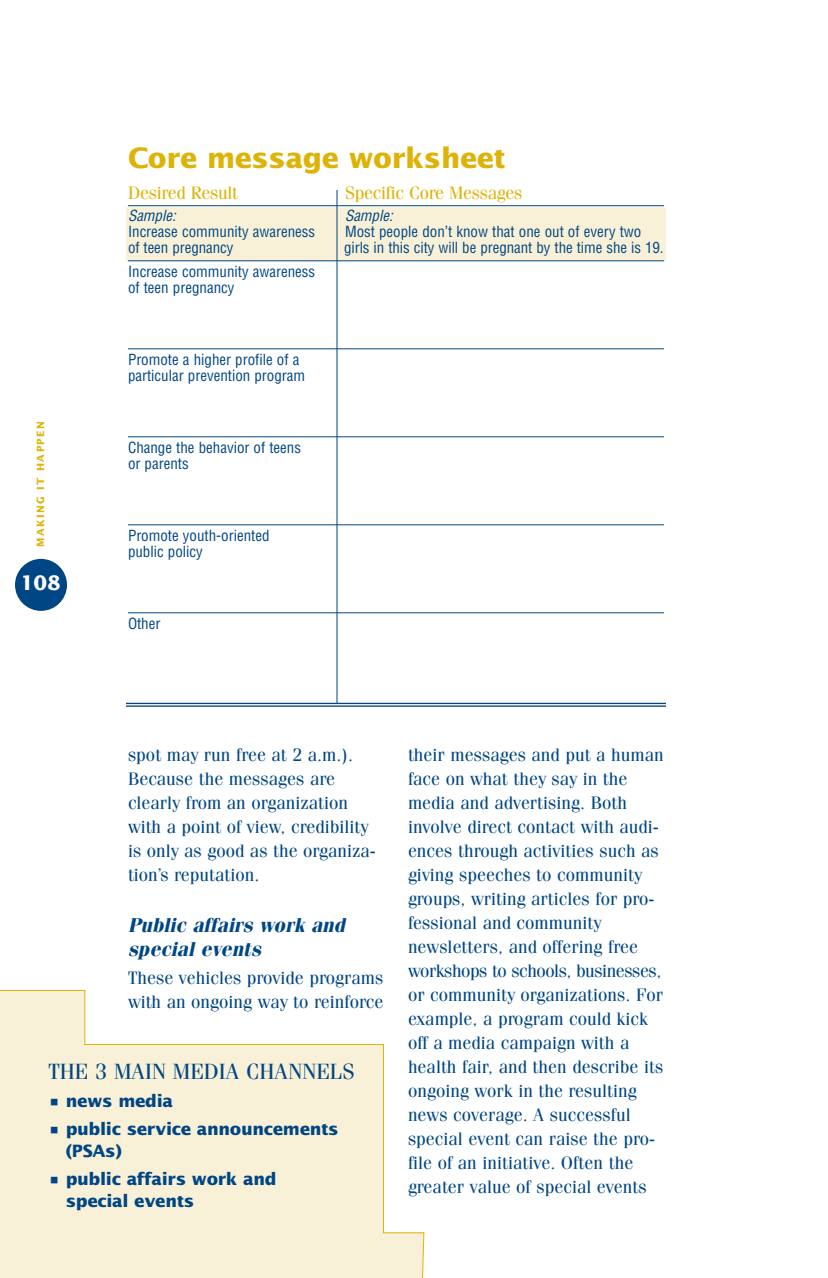
<style>
.page{position:relative;width:828px;height:1278px;background:#fff}
.page>*{position:absolute;margin:0;border:0;box-sizing:border-box;transform-origin:0 0}
.t1{font:700 28px "Lucida Sans";letter-spacing:-.015em;color:#deb308}
.t2{font:22px "Fenice";color:#004684}
.t3{font:italic 700 20px/24px "Fenice";color:#004684}
.t4{font:700 20px "Lucida Sans";color:#fff}
.t5{font:18px/24px "Fenice";color:#004684}
.t6{font:18px "Fenice";letter-spacing:-.015em;color:#deb308}
.t7{font:700 17px/22px "Lucida Sans";letter-spacing:-.02em;color:#004684}
.t8{font:condensed 15px/16px "Helvetica";color:#004684}
.t9{font:italic condensed 15px "Helvetica";color:#004684}
.t10{font:700 10px "Lucida Sans";letter-spacing:.135em;color:#deb308}
</style>
<div class="page">
<div style="left:126px;top:207px;width:540px;height:54px;background:#f9f1d7"></div>
<div style="left:15px;top:559px;width:52px;height:52px;background:#004684;border-radius:50%"></div>
<hr style="left:128px;top:205px;width:536px;height:1px;background:#004684">
<hr style="left:128px;top:260px;width:536px;height:1px;background:#004684">
<hr style="left:128px;top:348px;width:536px;height:1px;background:#004684">
<hr style="left:128px;top:436px;width:536px;height:1px;background:#004684">
<hr style="left:128px;top:524px;width:536px;height:1px;background:#004684">
<hr style="left:128px;top:612px;width:536px;height:1px;background:#004684">
<hr style="left:337px;top:190px;width:1px;height:513px;background:#004684">
<svg style="left:0;top:990px;width:425px;height:288px"></svg>
<hr style="left:126px;top:703px;width:540px;height:1px;background:#004684">
<hr style="left:126px;top:705px;width:540px;height:2px;background:#004684">
<h1 class="t1" style="left:128px;top:146px;width:379px">Core message worksheet</h1>
<p class="t6" style="left:128px;top:186px;width:112px">Desired Result</p>
<p class="t6" style="left:345px;top:186px;width:179px">Specific Core Messages</p>
<p class="t9" style="left:128px;top:210px;width:49px">Sample:</p>
<p class="t9" style="left:345px;top:210px;width:49px">Sample:</p>
<p class="t8" style="left:128px;top:225px;width:189px">Increase community awareness</p>
<p class="t8" style="left:345px;top:225px;width:298px">Most people don’t know that one out of every two</p>
<p class="t8" style="left:128px;top:241px;width:107px">of teen pregnancy</p>
<p class="t8" style="left:344px;top:241px;width:321px">girls in this city will be pregnant by the time she is 19.</p>
<p class="t8" style="left:128px;top:265px;width:189px">Increase community awareness of teen pregnancy</p>
<p class="t10" style="left:36px;top:547px;width:128px;rotate:-90deg">MAKING IT HAPPEN</p>
<p class="t4" style="left:20px;top:575px;width:42px">108</p>
<p class="t8" style="left:128px;top:353px;width:179px">Promote a higher profile of a particular prevention program</p>
<p class="t8" style="left:128px;top:441px;width:175px">Change the behavior of teens or parents</p>
<p class="t8" style="left:128px;top:529px;width:143px">Promote youth-oriented public policy</p>
<p class="t8" style="left:128px;top:617px;width:34px">Other</p>
<p class="t5" style="left:128px;top:745px;width:249px">spot may run free at 2 a.m.).<br>Because the messages are clearly from an organization with a point of view, credibility is only as good as the organiza&shy;tion’s reputation.</p>
<p class="t3" style="left:128px;top:914px;width:219px">Public affairs work and special events</p>
<p class="t5" style="left:128px;top:967px;width:257px">These vehicles provide programs with an ongoing way to reinforce</p>
<p class="t2" style="left:48px;top:1064px;width:308px">THE 3 MAIN MEDIA CHANNELS</p>
<p class="t7" style="left:48px;top:1091px;width:126px">• news media</p>
<p class="t7" style="left:66px;top:1119px;width:275px;text-indent:-17px">• public service announcements (PSAs)</p>
<p class="t7" style="left:66px;top:1169px;width:212px;text-indent:-17px">• public affairs work and special events</p>
<p class="t5" style="left:408px;top:745px;width:257px">their messages and put a human face on what they say in the media and advertising. Both involve direct contact with audi&shy;ences through activities such as giving speeches to community groups, writing articles for pro&shy;fessional and community newsletters, and offering free workshops to schools, businesses, or community organizations. For example, a program could kick off a media campaign with a health fair, and then describe its ongoing work in the resulting news coverage. A successful special event can raise the pro&shy;file of an initiative. Often the greater value of special events</p>
</div>
